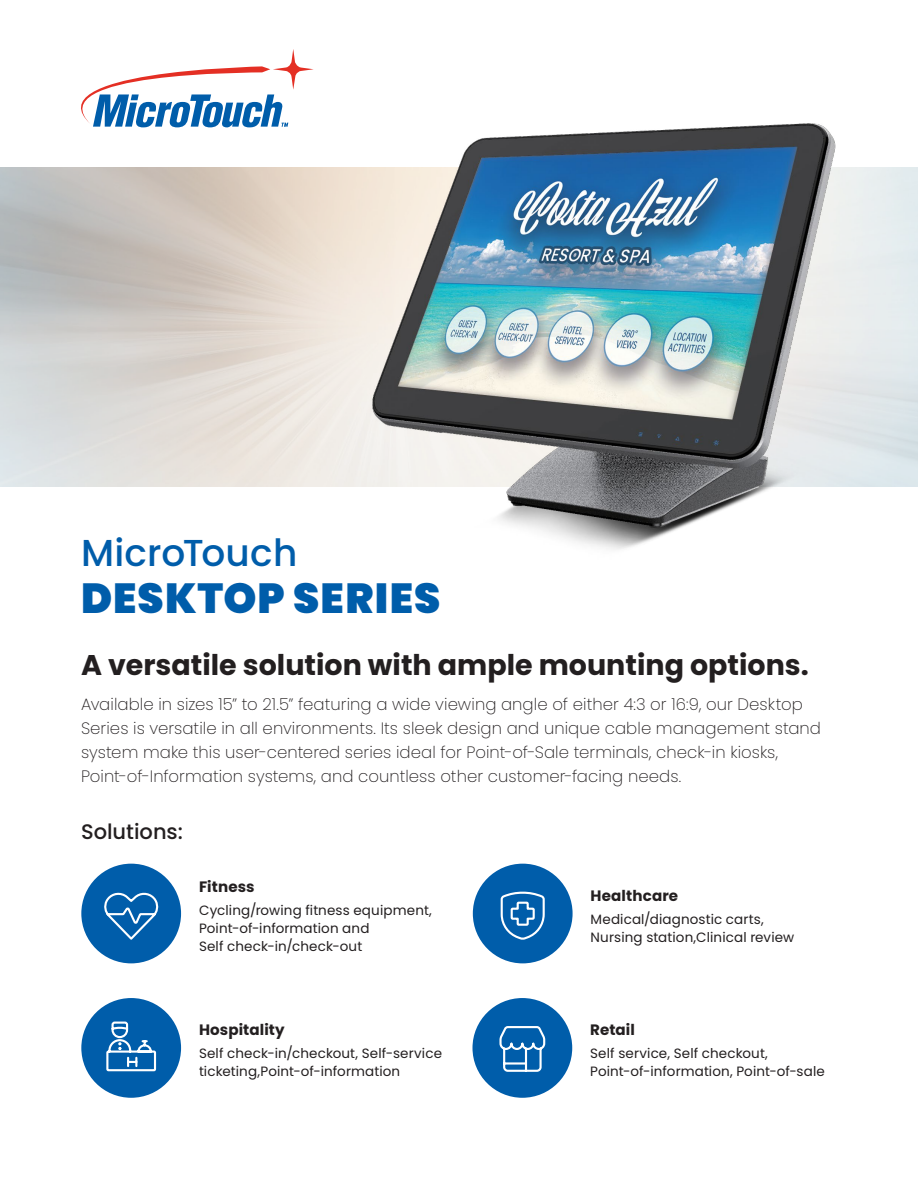
<style>
.page{position:relative;width:918px;height:1188px;background:#fff}
.page>*{position:absolute;margin:0;border:0;box-sizing:border-box;transform-origin:0 0}
.Headline{font:900 42px "Poppins";letter-spacing:.025em;color:#005daa}
.Headline-2{font:500 37.5px "Poppins";letter-spacing:.005em;color:#005daa}
.Subhead{font:700 28.5px "Poppins";color:#231f20}
.Subhead-2{font:500 21px "Poppins";color:#231f20}
.Body{font:200 16.5px/24px "Poppins";letter-spacing:.005em;color:#231f20}
.Solution{font:700 15px "Poppins";letter-spacing:.005em;color:#231f20}
.captions{font:13.5px/18px "Poppins";letter-spacing:.01em;color:#231f20}
</style>
<div class="page">
<svg style="left:81px;top:49px;width:233px;height:78px"></svg>
<div style="left:81px;top:998px;width:100px;height:100px;background:#005daa;border-radius:50%"></div>
<svg style="left:106px;top:1021px;width:51px;height:51px"></svg>
<div style="left:473px;top:864px;width:100px;height:99px;background:#005daa;border-radius:50%"></div>
<svg style="left:500px;top:891px;width:45px;height:49px"></svg>
<div style="left:472px;top:998px;width:100px;height:100px;background:#005daa;border-radius:50%"></div>
<svg style="left:499px;top:1026px;width:47px;height:46px"></svg>
<img style="left:316px;top:123px;width:586px;height:427px">
<div style="left:81px;top:864px;width:100px;height:99px;background:#005daa;border-radius:50%"></div>
<svg style="left:104px;top:892px;width:55px;height:48px"></svg>
<p class="Headline-2" style="left:81px;top:532px;width:218px">MicroTouch</p>
<p class="Headline" style="left:81px;top:574px;width:361px">DESKTOP SERIES</p>
<p class="Subhead" style="left:81px;top:649px;width:729px">A versatile solution with ample mounting options.</p>
<p class="Body" style="left:81px;top:692px;width:742px">Available in sizes 15” to 21.5” featuring a wide viewing angle of either 4:3 or 16:9, our Desktop Series is versatile in all environments. Its sleek design and unique cable management stand system make this user-centered series ideal for Point-of-Sale terminals, check-in kiosks, Point-of-Information systems, and countless other customer-facing needs.</p>
<p class="Subhead-2" style="left:81px;top:819px;width:103px">Solutions:</p>
<p class="Solution" style="left:199px;top:878px;width:57px">Fitness</p>
<p class="captions" style="left:199px;top:901px;width:234px">Cycling/rowing fitness equipment,<br>Point-of-information and<br>Self check-in/check-out</p>
<p class="Solution" style="left:199px;top:1021px;width:87px">Hospitality</p>
<p class="captions" style="left:199px;top:1045px;width:245px">Self check-in/checkout, Self-service ticketing,Point-of-information</p>
<p class="Solution" style="left:591px;top:887px;width:89px">Healthcare</p>
<p class="captions" style="left:591px;top:910px;width:175px">Medical/diagnostic carts,</p>
<p class="captions" style="left:591px;top:928px;width:205px">Nursing station,Clinical review</p>
<p class="Solution" style="left:590px;top:1021px;width:46px">Retail</p>
<p class="captions" style="left:590px;top:1045px;width:179px">Self service, Self checkout,</p>
<p class="captions" style="left:590px;top:1063px;width:236px">Point-of-information, Point-of-sale</p>
</div>
